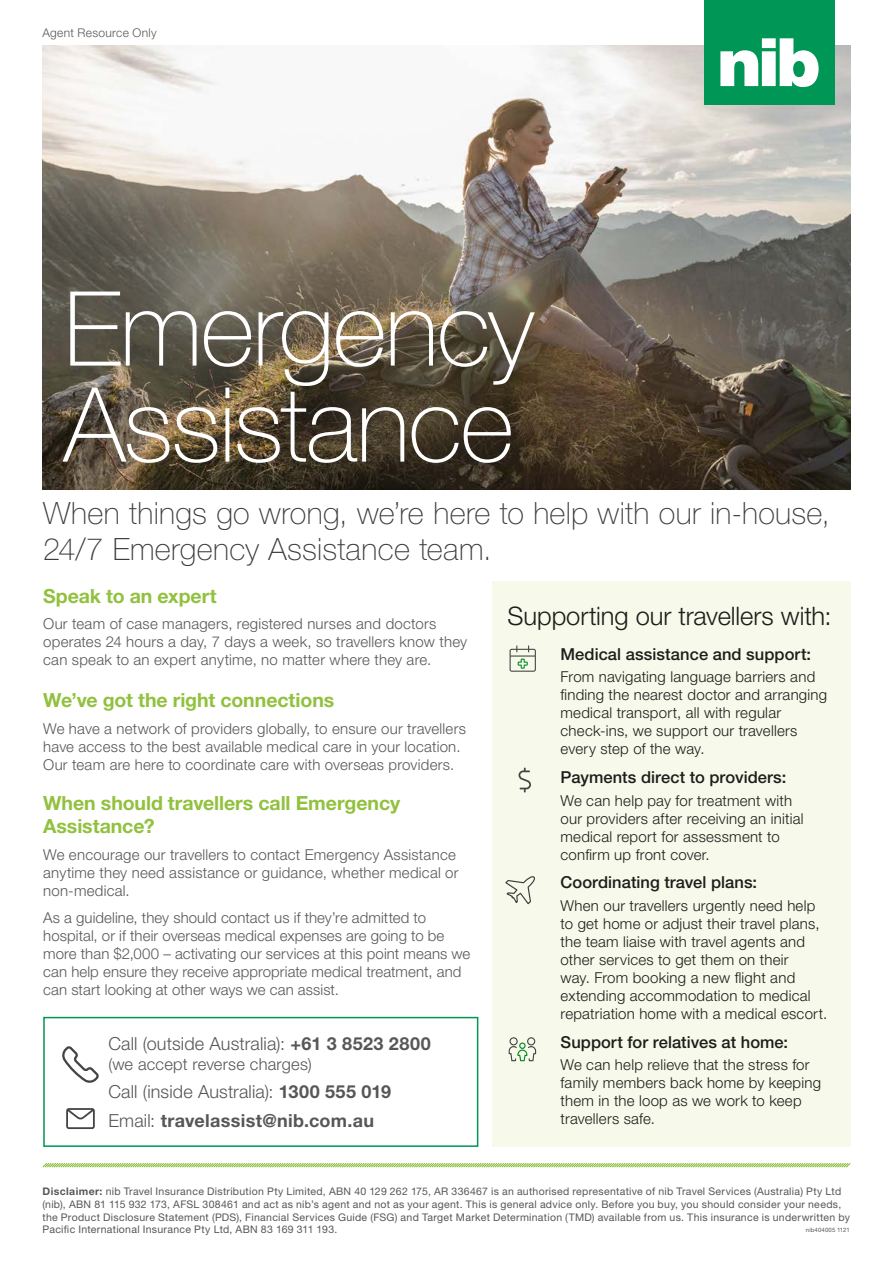
<style>
.page{position:relative;width:893px;height:1263px;background:#fff}
.page>*{position:absolute;margin:0;border:0;box-sizing:border-box;transform-origin:0 0}
.Title_-_H1{font:100 103.65px/96px "Helvetica Neue LT Pro";letter-spacing:-.02em;color:#fff}
.Intro_thin{font:100 30.75px/36px "Helvetica Neue LT Pro";letter-spacing:.01em;color:#3c3c3b}
.t1{font:300 25.5px "Helvetica Neue LT Pro";letter-spacing:-.005em;color:#1d1d1b}
.t2{font:700 19.5px/23.4px "Helvetica Neue LT Pro";letter-spacing:-.005em;color:#91c13e}
.t3{font:300 18px "Helvetica Neue LT Pro";letter-spacing:.005em;color:#575756}
.t4{font:700 18px "Helvetica Neue LT Pro";letter-spacing:.015em;color:#575756}
.t5{font:500 16.5px "Helvetica Neue LT Pro";letter-spacing:.005em;color:#1d1d1b}
.t6{font:300 16.5px "Helvetica Neue LT Pro";letter-spacing:.015em;color:#575756}
.t7{font:300 15px/18px "Helvetica Neue LT Pro";letter-spacing:.01em;color:#575756}
.t8{font:300 15px/18px "Helvetica Neue LT Pro";letter-spacing:.015em;color:#1d1d1b}
.t9{font:300 12px "Helvetica Neue LT Pro";letter-spacing:.025em;color:#575756}
.Disclaimer{font:10.5px/12.6px "Helvetica Neue LT Pro";letter-spacing:.03em;color:#575756}
.Disclaimer-2{font:6px "Helvetica Neue LT Pro";letter-spacing:.02em;color:#575756}
.s1{font-weight:700}
.s2{font-weight:300}
</style>
<div class="page">
<svg style="left:42px;top:1163px;width:809px;height:5px;background:#c0dc95"></svg>
<img style="left:43px;top:45px;width:807px;height:444px">
<div style="left:704px;top:0;width:131px;height:105px;background:#009655"></div>
<svg style="left:720px;top:38px;width:99px;height:49px"></svg>
<div style="left:492px;top:581px;width:358px;height:566px;background:#f7f9ea"></div>
<svg style="left:510px;top:645px;width:26px;height:27px"></svg>
<svg style="left:518px;top:767px;width:13px;height:25px"></svg>
<svg style="left:505px;top:876px;width:30px;height:29px"></svg>
<svg style="left:509px;top:1037px;width:27px;height:24px"></svg>
<svg style="left:62px;top:1046px;width:37px;height:37px"></svg>
<svg style="left:66px;top:1108px;width:29px;height:21px"></svg>
<div style="left:43px;top:1017px;width:435px;height:130px;border:2px solid #009655"></div>
<p class="t9" style="left:43px;top:26px;width:116px">Agent Resource Only</p>
<h1 class="Title_-_H1" style="left:64px;top:280px;width:472px">Emergency<br>Assistance</h1>
<p class="Intro_thin" style="left:43px;top:495px;width:788px">When things go wrong, we’re here to help with our in-house,<br>24/7 Emergency Assistance team.</p>
<h2 class="t2" style="left:43px;top:583px;width:175px">Speak to an expert</h2>
<p class="t7" style="left:43px;top:615px;width:425px">Our team of case managers, registered nurses and doctors operates 24 hours a day, 7 days a week, so travellers know they can speak to an expert anytime, no matter where they are.</p>
<h2 class="t2" style="left:43px;top:688px;width:293px">We’ve got the right connections</h2>
<p class="t7" style="left:43px;top:719px;width:424px">We have a network of providers globally, to ensure our travellers have access to the best available medical care in your location.<br>Our team are here to coordinate care with overseas providers.</p>
<h2 class="t1" style="left:508px;top:600px;width:325px">Supporting our travellers with:</h2>
<h3 class="t5" style="left:561px;top:644px;width:252px">Medical assistance and support:</h3>
<p class="t8" style="left:561px;top:667px;width:268px">From navigating language barriers and finding the nearest doctor and arranging medical transport, all with regular check-ins, we support our travellers every step of the way.</p>
<h3 class="t5" style="left:561px;top:767px;width:227px">Payments direct to providers:</h3>
<p class="t8" style="left:561px;top:791px;width:244px">We can help pay for treatment with our providers after receiving an initial medical report for assessment to confirm up front cover.</p>
<h3 class="t5" style="left:561px;top:872px;width:198px">Coordinating travel plans:</h3>
<p class="t8" style="left:561px;top:896px;width:268px">When our travellers urgently need help to get home or adjust their travel plans, the team liaise with travel agents and other services to get them on their<br>way. From booking a new flight and extending accommodation to medical repatriation home with a medical escort.</p>
<h3 class="t5" style="left:561px;top:1032px;width:229px">Support for relatives at home:</h3>
<p class="t8" style="left:561px;top:1055px;width:262px">We can help relieve that the stress for family members back home by keeping them in the loop as we work to keep travellers safe.</p>
<h2 class="t2" style="left:43px;top:790px;width:358px">When should travellers call Emergency<br>Assistance?</h2>
<p class="t7" style="left:43px;top:845px;width:417px">We encourage our travellers to contact Emergency Assistance anytime they need assistance or guidance, whether medical or non-medical.</p>
<p class="t7" style="left:43px;top:908px;width:429px">As a guideline, they should contact us if they’re admitted to hospital, or if their overseas medical expenses are going to be more than $2,000 – activating our services at this point means we can help ensure they receive appropriate medical treatment, and can start looking at other ways we can assist.</p>
<p class="t3" style="left:109px;top:1033px;width:324px">Call (outside Australia): <span class="s1">+61 3 8523 2800</span></p>
<p class="t6" style="left:109px;top:1053px;width:205px">(we accept reverse charges)</p>
<p class="t3" style="left:109px;top:1081px;width:284px">Call (inside Australia): <span class="s1">1300 555 019</span></p>
<p class="t4" style="left:109px;top:1109px;width:267px"><span class="s2">Email:</span> travelassist@nib.com.au</p>
<p class="Disclaimer" style="left:43px;top:1185px;width:809px"><span class="s1">Disclaimer:</span> nib Travel Insurance Distribution Pty Limited, ABN 40 129 262 175, AR 336467 is an authorised representative of nib Travel Services (Australia) Pty Ltd (nib), ABN 81 115 932 173, AFSL 308461 and act as nib’s agent and not as your agent. This is general advice only. Before you buy, you should consider your needs, the Product Disclosure Statement (PDS), Financial Services Guide (FSG) and Target Market Determination (TMD) available from us. This insurance is underwritten by Pacific International Insurance Pty Ltd, ABN 83 169 311 193.</p>
<p class="Disclaimer-2" style="left:806px;top:1226px;width:45px">nib404005 1121</p>
</div>
